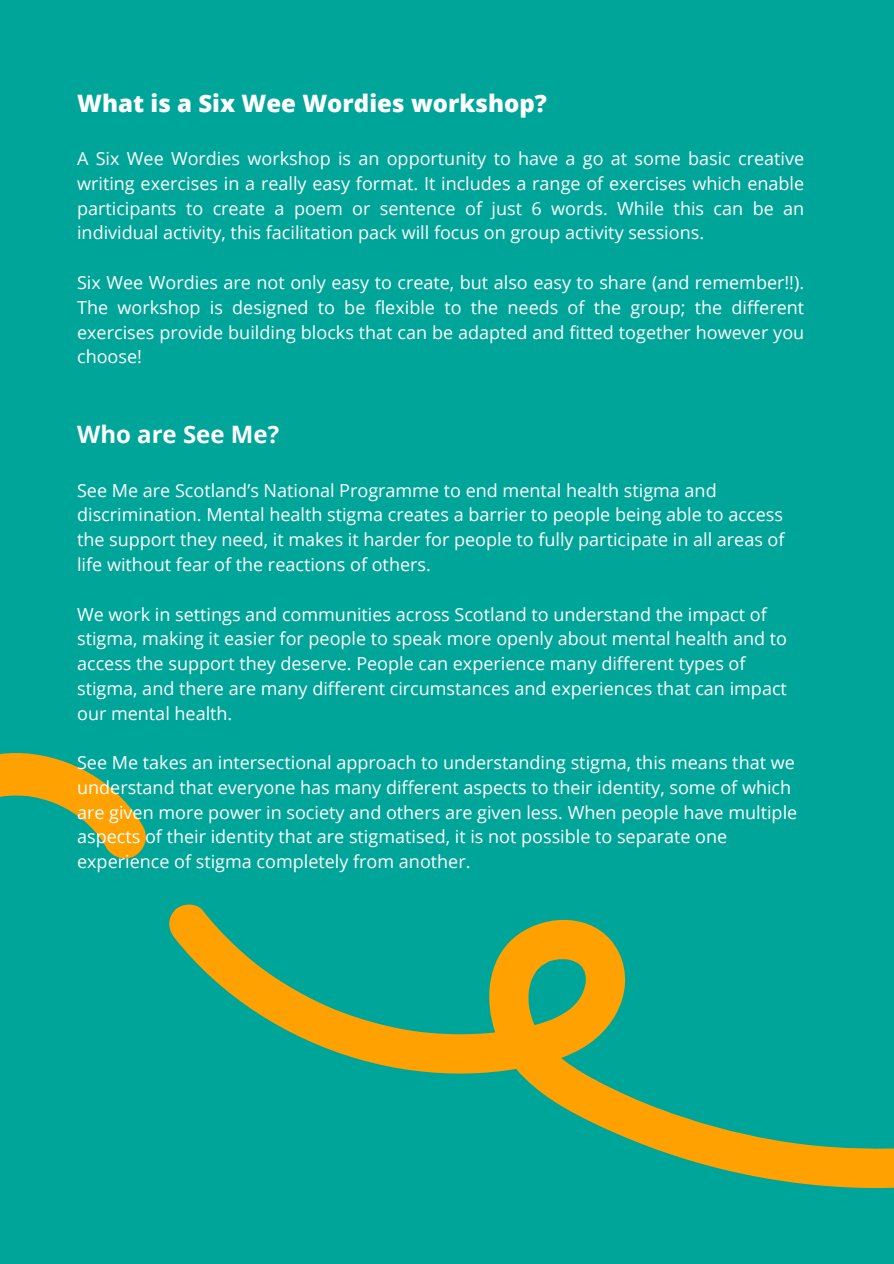
<style>
.page{position:relative;width:894px;height:1264px;background:#fff}
.page>*{position:absolute;margin:0;border:0;box-sizing:border-box;transform-origin:0 0}
.t1{font:800 24px "Open Sans";color:#fff}
.t2{font:700 24px "Open Sans";color:#fff}
.t3{font:18px/24.8px "Open Sans";color:#fff}
</style>
<div class="page">
<div style="left:0;top:0;width:893px;height:1263px;background:#00a599"></div>
<svg style="left:169px;top:904px;width:724px;height:284px"></svg>
<svg style="left:0;top:753px;width:146px;height:106px"></svg>
<p class="t1" style="left:77px;top:86px;width:471px">What is a Six Wee Wordies workshop?</p>
<h1 class="t3" style="left:77px;top:146px;width:728px;text-align:justify">A Six Wee Wordies workshop is an opportunity to have a go at some basic creative writing exercises in a really easy format. It includes a range of exercises which enable participants to create a poem or sentence of just 6 words. While this can be an individual activity, this facilitation pack will focus on group activity sessions.</h1>
<p class="t3" style="left:77px;top:269px;width:728px;text-align:justify">Six Wee Wordies are not only easy to create, but also easy to share (and remember!!).<br>The workshop is designed to be flexible to the needs of the group; the different exercises provide building blocks that can be adapted and fitted together however you choose!</p>
<h1 class="t2" style="left:77px;top:418px;width:203px">Who are See Me?</h1>
<p class="t3" style="left:77px;top:477px;width:708px">See Me are Scotland’s National Programme to end mental health stigma and discrimination. Mental health stigma creates a barrier to people being able to access the support they need, it makes it harder for people to fully participate in all areas of life without fear of the reactions of others.</p>
<p class="t3" style="left:77px;top:601px;width:711px">We work in settings and communities across Scotland to understand the impact of stigma, making it easier for people to speak more openly about mental health and to access the support they deserve. People can experience many different types of stigma, and there are many different circumstances and experiences that can impact our mental health.</p>
<p class="t3" style="left:77px;top:749px;width:721px">See Me takes an intersectional approach to understanding stigma, this means that we understand that everyone has many different aspects to their identity, some of which are given more power in society and others are given less. When people have multiple aspects of their identity that are stigmatised, it is not possible to separate one experience of stigma completely from another.</p>
</div>
